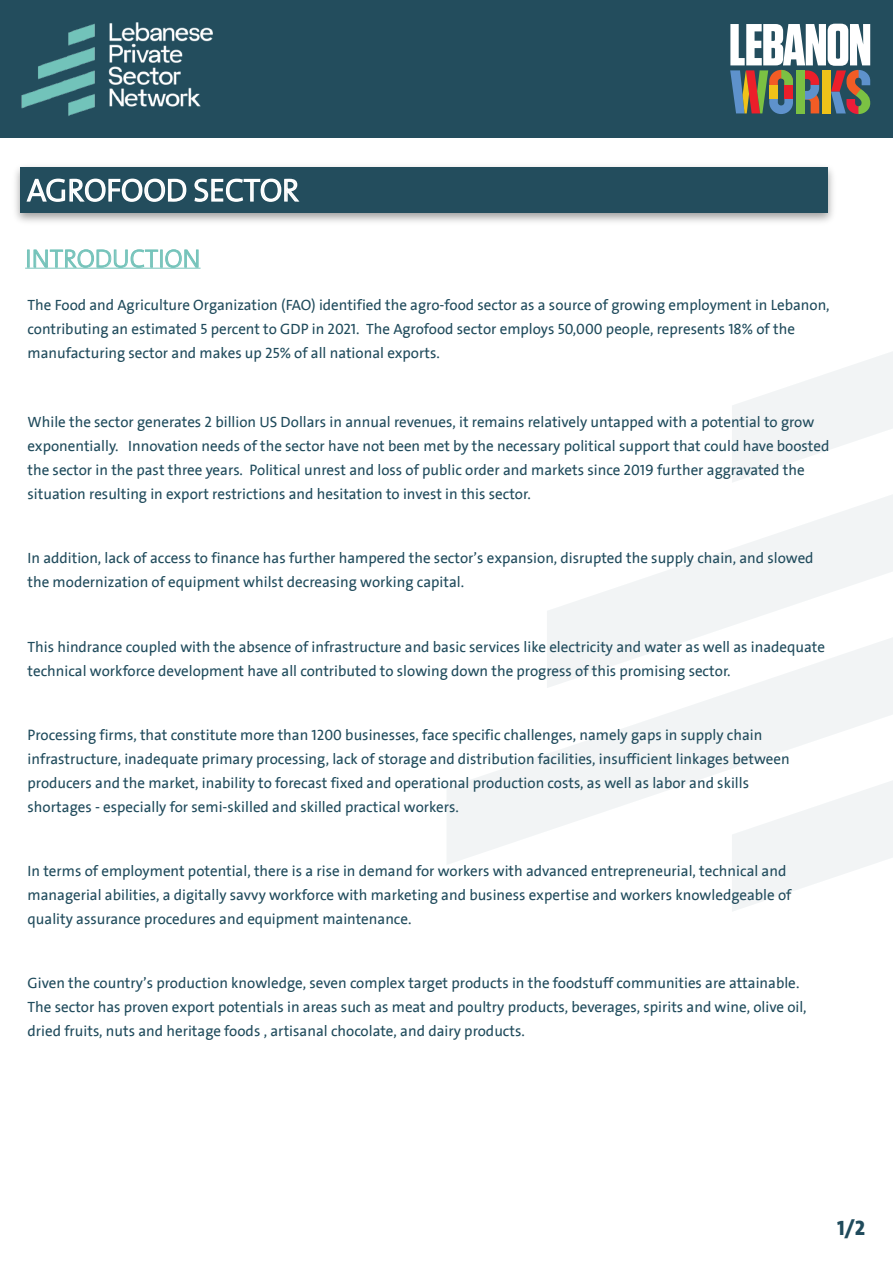
<style>
.page{position:relative;width:893px;height:1263px;background:#fff}
.page>*{position:absolute;margin:0;border:0;box-sizing:border-box;transform-origin:0 0}
.t1{font:300 31.5px "Bahij The Sans Arabic";letter-spacing:-.005em;color:#fff}
.t2{font:300 25.5px "Bahij The Sans Arabic";color:#74c3ba}
.t3{font:800 21px "The Sans Arab";color:#204b5c}
.t4{font:15px/24px "The Sans Arab";color:#204b5c}
</style>
<div class="page">
<div style="left:0;top:0;width:893px;height:138px;background:#234d5d"></div>
<img style="left:21px;top:22px;width:192px;height:94px">
<svg style="left:730px;top:24px;width:140px;height:90px"></svg>
<svg style="left:447px;top:688px;width:446px;height:176px"></svg>
<svg style="left:732px;top:352px;width:161px;height:130px"></svg>
<svg style="left:732px;top:780px;width:161px;height:131px"></svg>
<svg style="left:547px;top:495px;width:346px;height:193px"></svg>
<img style="left:15px;top:166px;width:818px;height:56px">
<div style="left:20px;top:168px;width:808px;height:45px;background:#234d5d"></div>
<svg style="left:26px;top:178px;width:161px;height:24px"></svg>
<svg style="left:194px;top:178px;width:106px;height:24px"></svg>
<div style="left:27px;top:250px;width:3px;height:18px;border:1px solid #74c3ba"></div>
<svg style="left:33px;top:249px;width:125px;height:19px"></svg>
<div style="left:160px;top:250px;width:3px;height:18px;border:1px solid #74c3ba"></div>
<svg style="left:165px;top:249px;width:34px;height:19px"></svg>
<hr style="left:25px;top:268px;width:176px;height:1px;background:#74c3ba">
<h1 class="t1" style="left:27px;top:165px;width:273px">AGROFOOD SECTOR</h1>
<h2 class="t2" style="left:25px;top:238px;width:177px">INTRODUCTION</h2>
<p class="t4" style="left:28px;top:293px;width:803px">The Food and Agriculture Organization (FAO) identified the agro-food sector as a source of growing employment in Lebanon, contributing an estimated 5 percent to GDP in 2021. The Agrofood sector employs 50,000 people, represents 18% of the manufacturing sector and makes up 25% of all national exports.</p>
<p class="t4" style="left:28px;top:410px;width:803px">While the sector generates 2 billion US Dollars in annual revenues, it remains relatively untapped with a potential to grow exponentially. Innovation needs of the sector have not been met by the necessary political support that could have boosted the sector in the past three years. Political unrest and loss of public order and markets since 2019 further aggravated the situation resulting in export restrictions and hesitation to invest in this sector.</p>
<p class="t4" style="left:28px;top:546px;width:788px">In addition, lack of access to finance has further hampered the sector’s expansion, disrupted the supply chain, and slowed the modernization of equipment whilst decreasing working capital.</p>
<p class="t4" style="left:28px;top:635px;width:799px">This hindrance coupled with the absence of infrastructure and basic services like electricity and water as well as inadequate technical workforce development have all contributed to slowing down the progress of this promising sector.</p>
<p class="t4" style="left:28px;top:723px;width:764px">Processing firms, that constitute more than 1200 businesses, face specific challenges, namely gaps in supply chain infrastructure, inadequate primary processing, lack of storage and distribution facilities, insufficient linkages between producers and the market, inability to forecast fixed and operational production costs, as well as labor and skills shortages - especially for semi-skilled and skilled practical workers.</p>
<p class="t4" style="left:28px;top:859px;width:765px">In terms of employment potential, there is a rise in demand for workers with advanced entrepreneurial, technical and managerial abilities, a digitally savvy workforce with marketing and business expertise and workers knowledgeable of quality assurance procedures and equipment maintenance.</p>
<p class="t4" style="left:28px;top:971px;width:781px">Given the country’s production knowledge, seven complex target products in the foodstuff communities are attainable.<br>The sector has proven export potentials in areas such as meat and poultry products, beverages, spirits and wine, olive oil, dried fruits, nuts and heritage foods , artisanal chocolate, and dairy products.</p>
<h3 class="t3" style="left:837px;top:1214px;width:30px">1/2</h3>
</div>
